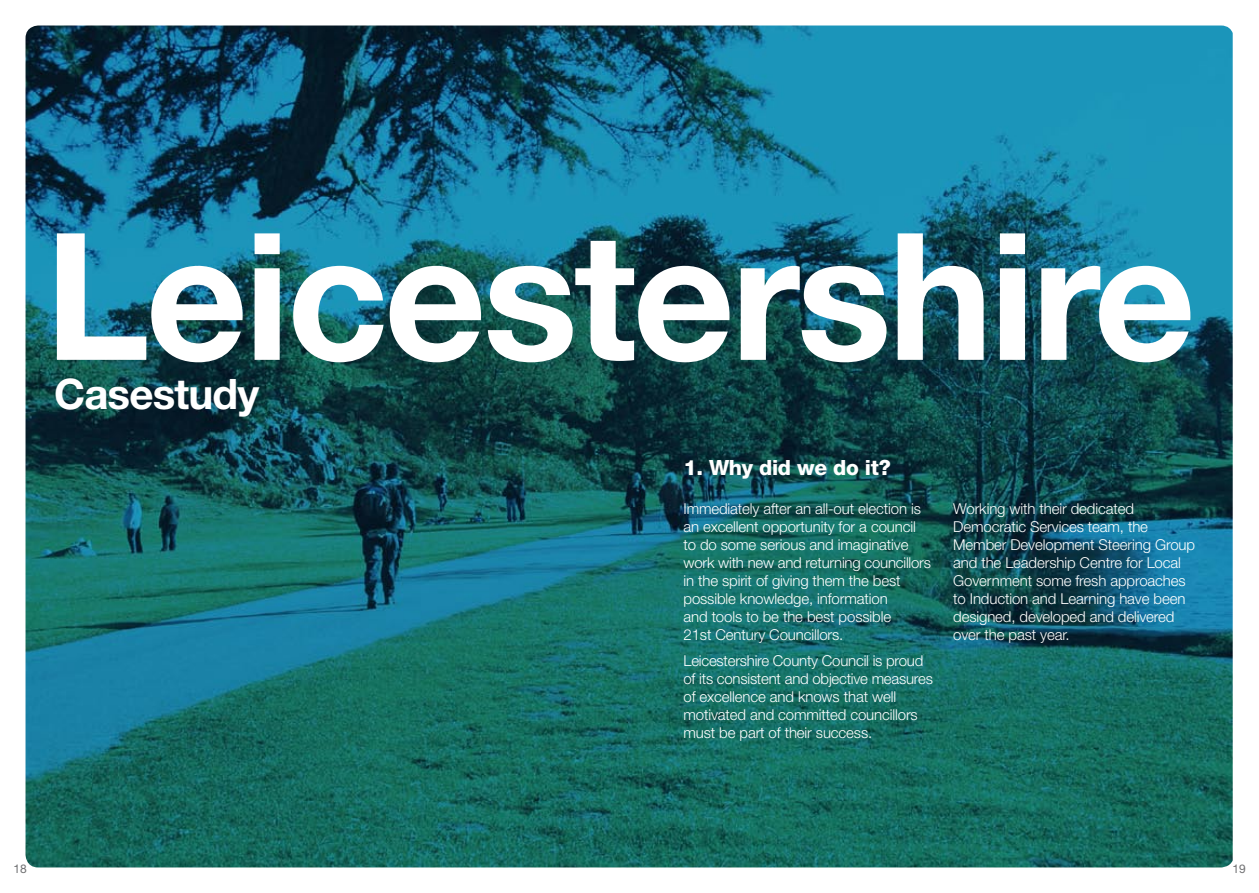
<style>
.page{position:relative;width:1259px;height:893px;background:#fff}
.page>*{position:absolute;margin:0;border:0;box-sizing:border-box;transform-origin:0 0}
.t1{font:700 177px "Helvetica Neue";letter-spacing:-.02em;color:#fff}
.t2{font:700 42px "Helvetica Neue";letter-spacing:-.02em;color:#fff}
.t3{font:800 21px "Helvetica Neue";letter-spacing:-.015em;color:#fff}
.t4{font:300 15px/18px "Helvetica Neue";letter-spacing:-.01em;color:#fff}
.t5{font:12px "Helvetica Neue";color:#707173}
</style>
<div class="page">
<img style="left:26px;top:26px;width:1206px;height:841px">
<h1 class="t1" style="left:45px;top:187px;width:1152px">Leicestershire</h1>
<h2 class="t2" style="left:54px;top:368px;width:207px">Casestudy</h2>
<h3 class="t3" style="left:683px;top:455px;width:209px">1. Why did we do it?</h3>
<p class="t4" style="left:683px;top:499px;width:249px">Immediately after an all-out election is an excellent opportunity for a council to do some serious and imaginative work with new and returning councillors in the spirit of giving them the best possible knowledge, information<br>and tools to be the best possible<br>21st Century Councillors.</p>
<p class="t4" style="left:683px;top:651px;width:251px">Leicestershire County Council is proud of its consistent and objective measures of excellence and knows that well motivated and committed councillors must be part of their success.</p>
<p class="t4" style="left:953px;top:499px;width:243px">Working with their dedicated<br>Democratic Services team, the<br>Member Development Steering Group and the Leadership Centre for Local<br>Government some fresh approaches to Induction and Learning have been designed, developed and delivered over the past year.</p>
<p class="t5" style="left:14px;top:862px;width:15px">18</p>
<p class="t5" style="left:1232px;top:862px;width:15px">19</p>
</div>
